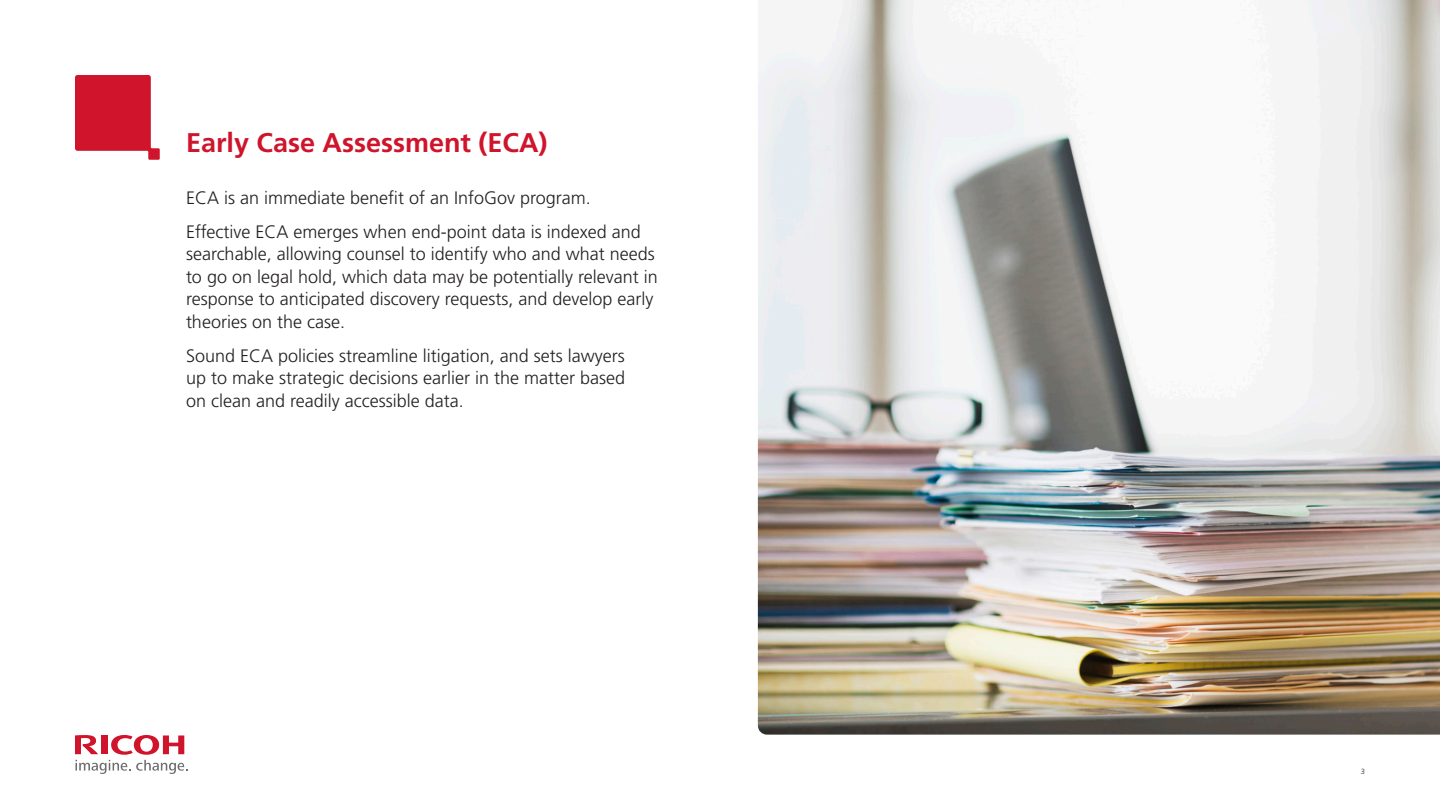
<style>
.page{position:relative;width:1440px;height:810px;background:#fff}
.page>*{position:absolute;margin:0;border:0;box-sizing:border-box;transform-origin:0 0}
.t1{font:700 27px "Frutiger LT Std";color:#cf142b}
.t2{font:300 18px/22.5px "Frutiger LT Std";color:#231f20}
.t3{font:300 7.5px "Frutiger LT Std";color:#231f20}
</style>
<div class="page">
<svg style="left:75px;top:735px;width:113px;height:39px"></svg>
<svg style="left:75px;top:75px;width:85px;height:85px"></svg>
<img style="left:758px;top:0;width:682px;height:735px">
<p class="t1" style="left:186px;top:126px;width:363px">Early Case Assessment (ECA)</p>
<p class="t2" style="left:186px;top:187px;width:406px">ECA is an immediate benefit of an InfoGov program.</p>
<p class="t2" style="left:186px;top:221px;width:473px">Effective ECA emerges when end-point data is indexed and searchable, allowing counsel to identify who and what needs to go on legal hold, which data may be potentially relevant in response to anticipated discovery requests, and develop early theories on the case.</p>
<p class="t2" style="left:186px;top:344px;width:441px;text-align:justify">Sound ECA policies streamline litigation, and sets lawyers up to make strategic decisions earlier in the matter based on clean and readily accessible data.</p>
<p class="t3" style="left:1361px;top:767px;width:6px">3</p>
</div>
